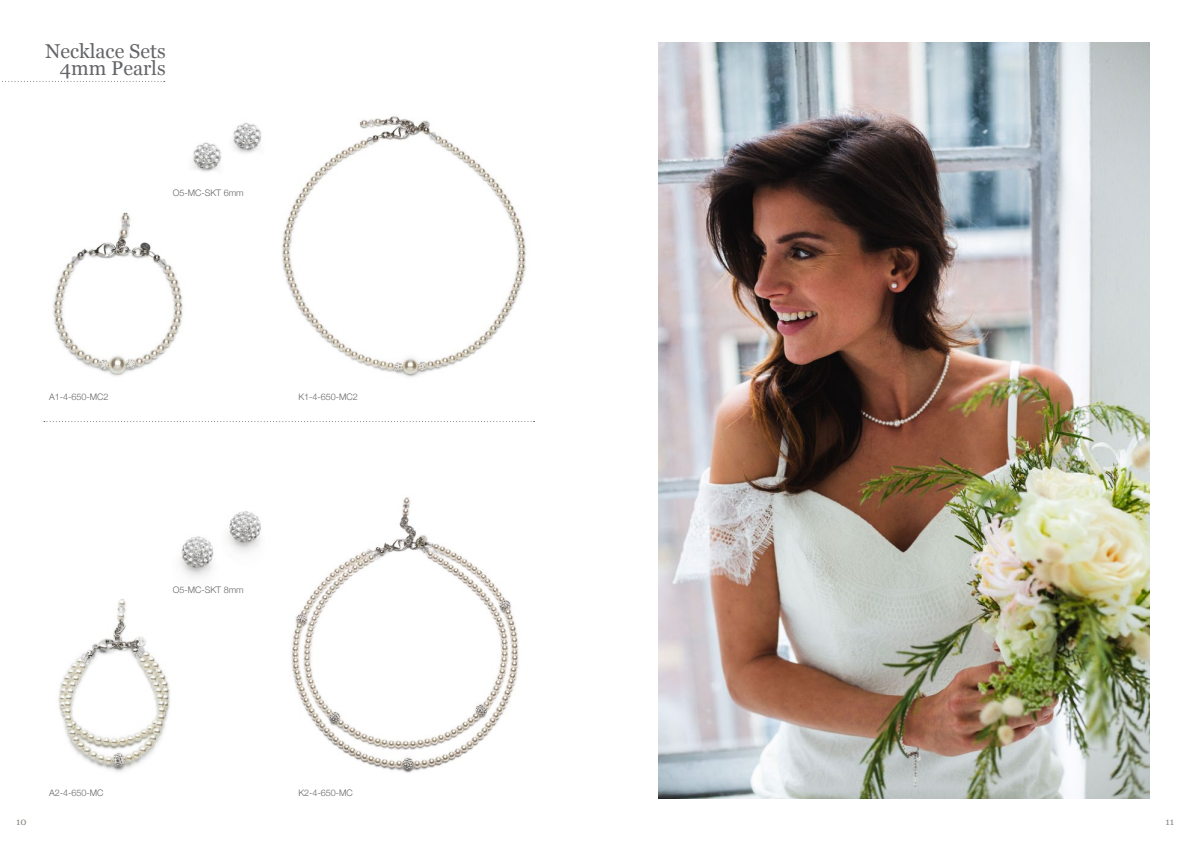
<style>
.page{position:relative;width:1191px;height:842px;background:#fff}
.page>*{position:absolute;margin:0;border:0;box-sizing:border-box;transform-origin:0 0}
.t1{font:20px/17px "Georgia";color:#646568;text-align:right}
.t2{font:10px "Georgia";color:#8b8a85}
.t3{font:300 9px "Helvetica Neue";color:#646568}
</style>
<div class="page">
<svg style="left:44px;top:421px;width:490px;height:1px"></svg>
<img style="left:192px;top:123px;width:69px;height:49px">
<img style="left:282px;top:116px;width:245px;height:261px">
<img style="left:52px;top:212px;width:131px;height:164px">
<svg style="left:2px;top:81px;width:163px;height:1px"></svg>
<img style="left:291px;top:497px;width:228px;height:276px">
<img style="left:58px;top:599px;width:112px;height:173px">
<img style="left:179px;top:511px;width:82px;height:67px">
<img style="left:659px;top:43px;width:490px;height:755px">
<h1 class="t1" style="left:45px;top:41px;width:122px">Necklace Sets<br>4mm Pearls</h1>
<p class="t3" style="left:173px;top:186px;width:73px">O5-MC-SKT 6mm</p>
<p class="t3" style="left:49px;top:390px;width:61px">A1-4-650-MC2</p>
<p class="t3" style="left:298px;top:390px;width:61px">K1-4-650-MC2</p>
<p class="t3" style="left:173px;top:582px;width:73px">O5-MC-SKT 8mm</p>
<p class="t3" style="left:49px;top:786px;width:56px">A2-4-650-MC</p>
<p class="t3" style="left:298px;top:786px;width:56px">K2-4-650-MC</p>
<p class="t2" style="left:16px;top:814px;width:12px">10</p>
<p class="t2" style="left:1165px;top:814px;width:10px">11</p>
</div>
